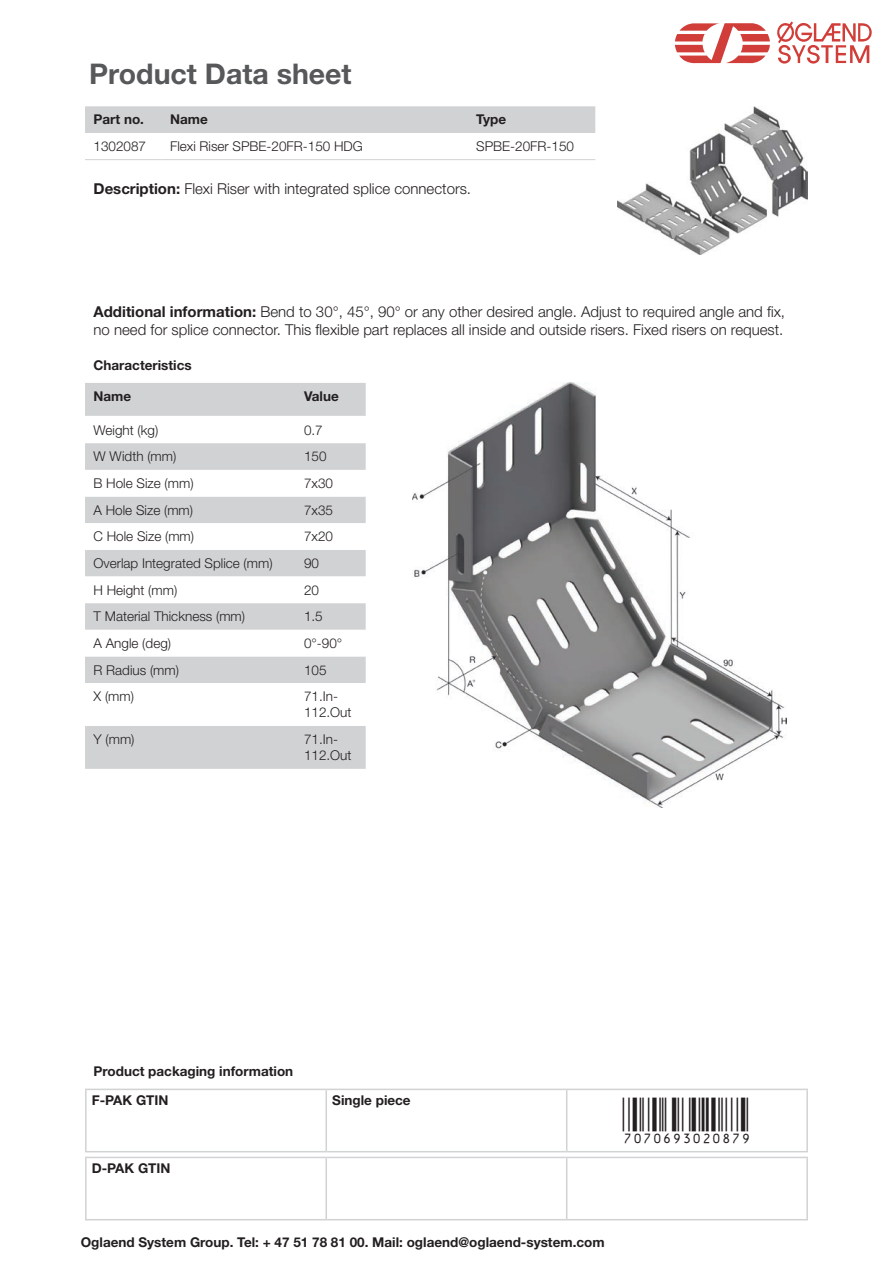
<style>
.page{position:relative;width:893px;height:1263px;background:#fff}
.page>*{position:absolute;margin:0;border:0;box-sizing:border-box;transform-origin:0 0}
.Artikel{font:45px "Viisas EAN Matala";color:#231f20}
.Artikel-2{font:700 28.5px "Helvetica Neue LT Std";color:#57585a}
.Artikel-3{font:300 15px/18px "Helvetica Neue LT Std";color:#231f20}
.Artikel-4{font:300 13.5px/16.2px "Helvetica Neue LT Std";color:#231f20}
.Artikel-5{font:700 13.5px/29.1px "Helvetica Neue LT Std";color:#231f20}
.s1{font-weight:700}
</style>
<div class="page">
<svg style="left:675px;top:23px;width:95px;height:40px"></svg>
<svg style="left:777px;top:21px;width:95px;height:43px"></svg>
<div style="left:85px;top:106px;width:510px;height:27px;background:#d1d2d4"></div>
<hr style="left:85px;top:159px;width:77px;height:1px;background:#d1d2d4">
<hr style="left:162px;top:159px;width:306px;height:1px;background:#d1d2d4">
<hr style="left:468px;top:159px;width:127px;height:1px;background:#d1d2d4">
<img style="left:617px;top:107px;width:191px;height:147px">
<img style="left:412px;top:383px;width:374px;height:424px">
<div style="left:85px;top:383px;width:281px;height:33px;background:#d1d2d4"></div>
<div style="left:85px;top:443px;width:281px;height:326px;background:#d1d2d4"></div>
<svg style="left:85px;top:470px;width:281px;height:256px"></svg>
<hr style="left:85px;top:1089px;width:241px;height:1px;background:#d1d2d4">
<hr style="left:85px;top:1090px;width:2px;height:61px;background:#d1d2d4">
<hr style="left:326px;top:1089px;width:241px;height:1px;background:#d1d2d4">
<hr style="left:325px;top:1090px;width:2px;height:61px;background:#d1d2d4">
<hr style="left:567px;top:1089px;width:241px;height:1px;background:#d1d2d4">
<hr style="left:566px;top:1090px;width:1px;height:61px;background:#d1d2d4">
<hr style="left:806px;top:1090px;width:2px;height:61px;background:#d1d2d4">
<hr style="left:85px;top:1151px;width:241px;height:1px;background:#d1d2d4">
<hr style="left:326px;top:1151px;width:241px;height:1px;background:#d1d2d4">
<hr style="left:567px;top:1151px;width:241px;height:1px;background:#d1d2d4">
<hr style="left:85px;top:1157px;width:241px;height:1px;background:#d1d2d4">
<hr style="left:85px;top:1158px;width:2px;height:61px;background:#d1d2d4">
<hr style="left:326px;top:1157px;width:241px;height:1px;background:#d1d2d4">
<hr style="left:325px;top:1158px;width:2px;height:61px;background:#d1d2d4">
<hr style="left:567px;top:1157px;width:241px;height:1px;background:#d1d2d4">
<hr style="left:566px;top:1158px;width:1px;height:61px;background:#d1d2d4">
<hr style="left:806px;top:1158px;width:2px;height:61px;background:#d1d2d4">
<hr style="left:85px;top:1219px;width:241px;height:1px;background:#d1d2d4">
<hr style="left:326px;top:1219px;width:241px;height:1px;background:#d1d2d4">
<hr style="left:567px;top:1219px;width:241px;height:1px;background:#d1d2d4">
<p class="Artikel-2" style="left:89px;top:56px;width:264px">Product Data sheet</p>
<p class="Artikel-5" style="left:94px;top:105px;width:52px">Part no.</p>
<p class="Artikel-5" style="left:170px;top:105px;width:39px">Name</p>
<p class="Artikel-5" style="left:476px;top:105px;width:32px">Type</p>
<p class="Artikel-4" style="left:94px;top:138px;width:54px">1302087</p>
<p class="Artikel-4" style="left:170px;top:138px;width:194px">Flexi Riser SPBE-20FR-150 HDG</p>
<p class="Artikel-4" style="left:476px;top:138px;width:99px">SPBE-20FR-150</p>
<p class="Artikel-3" style="left:94px;top:179px;width:379px"><span class="s1">Description:</span> Flexi Riser with integrated splice connectors.</p>
<p class="Artikel-3" style="left:94px;top:302px;width:693px"><span class="s1">Additional information:</span> Bend to 30°, 45°, 90° or any other desired angle. Adjust to required angle and fix, no need for splice connector. This flexible part replaces all inside and outside risers. Fixed risers on request.</p>
<p class="Artikel-5" style="left:94px;top:350px;width:100px">Characteristics</p>
<p class="Artikel-5" style="left:94px;top:381px;width:39px">Name</p>
<p class="Artikel-5" style="left:304px;top:381px;width:36px">Value</p>
<p class="Artikel-4" style="left:94px;top:422px;width:66px">Weight (kg)</p>
<p class="Artikel-4" style="left:304px;top:422px;width:20px">0.7</p>
<p class="Artikel-4" style="left:94px;top:448px;width:84px">W Width (mm)</p>
<p class="Artikel-4" style="left:304px;top:448px;width:24px">150</p>
<p class="Artikel-4" style="left:94px;top:475px;width:102px">B Hole Size (mm)</p>
<p class="Artikel-4" style="left:304px;top:475px;width:31px">7x30</p>
<p class="Artikel-4" style="left:94px;top:501px;width:101px">A Hole Size (mm)</p>
<p class="Artikel-4" style="left:304px;top:501px;width:31px">7x35</p>
<p class="Artikel-4" style="left:94px;top:528px;width:102px">C Hole Size (mm)</p>
<p class="Artikel-4" style="left:304px;top:528px;width:31px">7x20</p>
<p class="Artikel-4" style="left:94px;top:555px;width:181px">Overlap Integrated Splice (mm)</p>
<p class="Artikel-4" style="left:304px;top:555px;width:17px">90</p>
<p class="Artikel-4" style="left:94px;top:581px;width:85px">H Height (mm)</p>
<p class="Artikel-4" style="left:304px;top:581px;width:17px">20</p>
<p class="Artikel-4" style="left:94px;top:608px;width:153px">T Material Thickness (mm)</p>
<p class="Artikel-4" style="left:304px;top:608px;width:20px">1.5</p>
<p class="Artikel-4" style="left:94px;top:635px;width:79px">A Angle (deg)</p>
<p class="Artikel-4" style="left:304px;top:635px;width:40px">0°-90°</p>
<p class="Artikel-4" style="left:94px;top:661px;width:87px">R Radius (mm)</p>
<p class="Artikel-4" style="left:304px;top:661px;width:24px">105</p>
<p class="Artikel-4" style="left:94px;top:688px;width:42px">X (mm)</p>
<p class="Artikel-4" style="left:304px;top:688px;width:49px">71.In-<br>112.Out</p>
<p class="Artikel-4" style="left:94px;top:731px;width:42px">Y (mm)</p>
<p class="Artikel-4" style="left:304px;top:731px;width:49px">71.In-<br>112.Out</p>
<p class="Artikel-5" style="left:92px;top:1056px;width:203px">Product packaging information<br>F-PAK GTIN</p>
<p class="Artikel-5" style="left:92px;top:1153px;width:80px">D-PAK GTIN</p>
<p class="Artikel-5" style="left:332px;top:1085px;width:80px">Single piece</p>
<p class="Artikel" style="left:623px;top:1097px;width:130px">7070693020879</p>
<p class="Artikel-5" style="left:81px;top:1227px;width:525px">Oglaend System Group. Tel: + 47 51 78 81 00. Mail: oglaend@oglaend-system.com</p>
</div>
